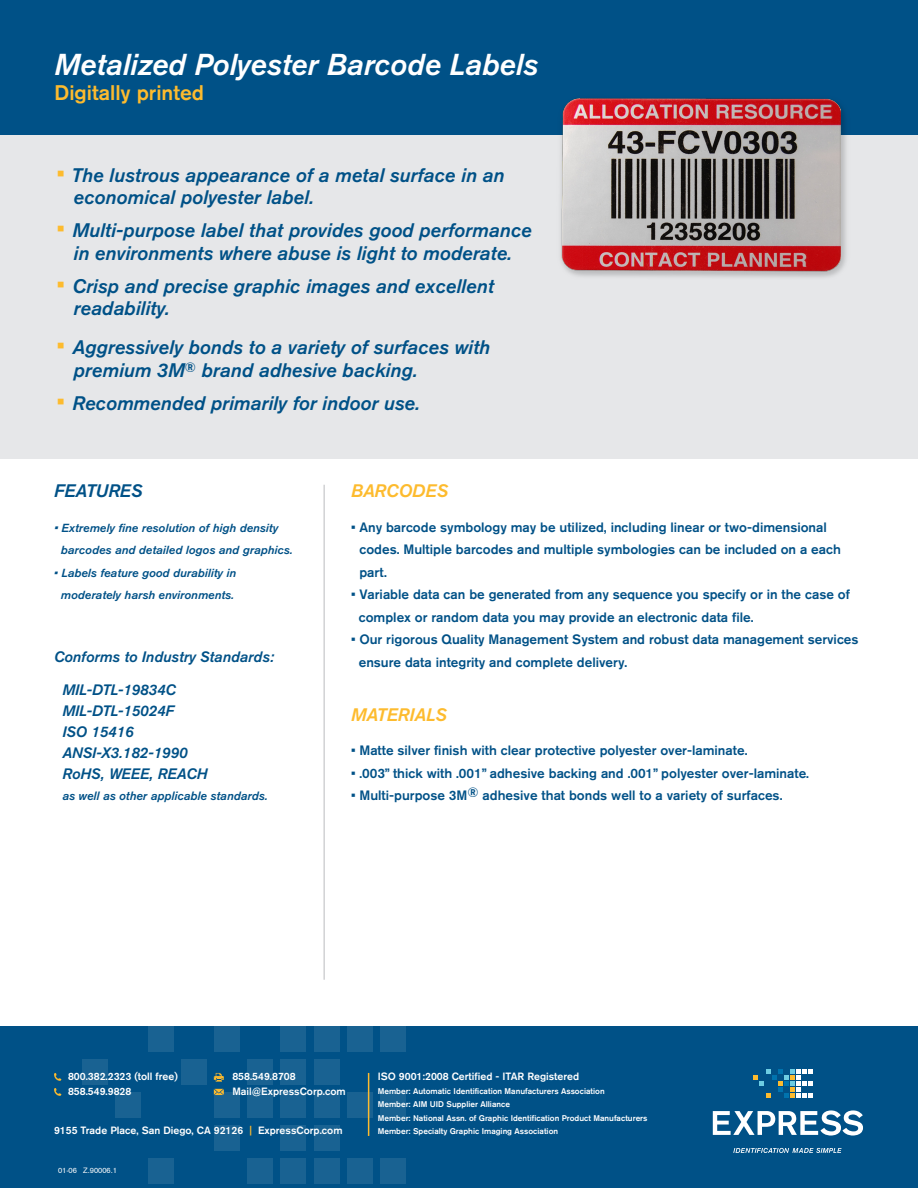
<style>
.page{position:relative;width:918px;height:1188px;background:#fff}
.page>*{position:absolute;margin:0;border:0;box-sizing:border-box;transform-origin:0 0}
.t1{font:italic 30px "Akzidenz Grotesk BQ Med";color:#fff}
.t2{font:500 21px "Akzidenz Grotesk BQ";color:#fdbb2e}
.t3{font:italic 19.5px/22.5px "Akzidenz Grotesk BQ Med";color:#005187}
.t4{font:italic 18px "Akzidenz Grotesk BQ Med";color:#fdbb2e}
.t5{font:italic 18px "Akzidenz Grotesk BQ Med";color:#005187}
.t6{font:italic 15px/21px "Akzidenz Grotesk BQ Med";color:#005187}
.t7{font:500 13.5px/22.5px "Akzidenz Grotesk BQ";color:#005187}
.t8{font:italic 12px "Akzidenz Grotesk BQ Med";color:#005187}
.t9{font:italic 11.7px/22.5px "Akzidenz Grotesk BQ Med";color:#005187}
.t10{font:500 10.5px/15px "Akzidenz Grotesk BQ";color:#fff}
.t11{font:500 8.25px/13.5px "Akzidenz Grotesk BQ";color:#fff}
.t12{font:7.5px "Akzidenz Grotesk";color:#fff}
.s1{font-family:"Akzidenz Grotesk BQ";font-weight:500;font-style:normal;font-size:24px;color:#fdbb2e}
.s2{font-size:12px}
.s3{color:#fdbb2e}
</style>
<div class="page">
<div style="left:0;top:135px;width:918px;height:324px;background:#e6e7e9"></div>
<div style="left:0;top:0;width:918px;height:135px;background:#005187"></div>
<img style="left:560px;top:98px;width:287px;height:180px">
<hr style="left:323px;top:485px;width:2px;height:495px;background:#d1d2d4">
<div style="left:0;top:1026px;width:918px;height:162px;background:#005187"></div>
<div style="left:314px;top:1059px;width:26px;height:26px;background:#196292"></div>
<div style="left:314px;top:1092px;width:26px;height:26px;background:#196292"></div>
<div style="left:314px;top:1125px;width:26px;height:26px;background:#196292"></div>
<div style="left:314px;top:1159px;width:26px;height:25px;background:#196292"></div>
<div style="left:314px;top:1026px;width:26px;height:26px;background:#196292"></div>
<div style="left:280px;top:1059px;width:26px;height:26px;background:#196292"></div>
<div style="left:280px;top:1092px;width:26px;height:26px;background:#196292"></div>
<div style="left:280px;top:1125px;width:26px;height:26px;background:#196292"></div>
<div style="left:280px;top:1159px;width:26px;height:25px;background:#196292"></div>
<div style="left:280px;top:1026px;width:26px;height:26px;background:#196292"></div>
<div style="left:247px;top:1059px;width:26px;height:26px;background:#196292"></div>
<div style="left:247px;top:1092px;width:26px;height:26px;background:#196292"></div>
<div style="left:247px;top:1159px;width:26px;height:25px;background:#196292"></div>
<div style="left:214px;top:1092px;width:26px;height:26px;background:#196292"></div>
<div style="left:214px;top:1125px;width:26px;height:26px;background:#196292"></div>
<div style="left:214px;top:1026px;width:26px;height:26px;background:#196292"></div>
<div style="left:181px;top:1059px;width:26px;height:26px;background:#196292"></div>
<div style="left:148px;top:1159px;width:26px;height:25px;background:#196292"></div>
<div style="left:148px;top:1026px;width:26px;height:26px;background:#196292"></div>
<div style="left:115px;top:1092px;width:26px;height:26px;background:#196292"></div>
<div style="left:82px;top:1059px;width:26px;height:26px;background:#196292"></div>
<svg style="left:347px;top:1092px;width:26px;height:26px"></svg>
<div style="left:347px;top:1159px;width:26px;height:25px;background:#196292"></div>
<div style="left:347px;top:1026px;width:26px;height:26px;background:#196292"></div>
<div style="left:380px;top:1092px;width:26px;height:26px;background:#196292"></div>
<div style="left:380px;top:1159px;width:26px;height:25px;background:#196292"></div>
<div style="left:380px;top:1026px;width:26px;height:26px;background:#196292"></div>
<svg style="left:54px;top:1073px;width:7px;height:8px"></svg>
<svg style="left:54px;top:1088px;width:7px;height:8px"></svg>
<svg style="left:214px;top:1073px;width:10px;height:9px"></svg>
<svg style="left:214px;top:1089px;width:10px;height:6px"></svg>
<svg style="left:733px;top:1148px;width:109px;height:5px"></svg>
<svg style="left:713px;top:1110px;width:150px;height:26px"></svg>
<svg style="left:753px;top:1069px;width:60px;height:29px"></svg>
<hr style="left:368px;top:1073px;width:1px;height:63px;background:#fdbb2e">
<h1 class="t1" style="left:55px;top:47px;width:485px">Metalized Polyester Barcode Labels</h1>
<h2 class="t2" style="left:55px;top:80px;width:151px">Digitally printed</h2>
<h3 class="t3" style="left:74px;top:164px;width:432px;text-indent:-17px"><span class="s1">•</span> The lustrous appearance of a metal surface in an economical polyester label.</h3>
<h3 class="t3" style="left:57px;top:219px;width:476px;text-align:center"><span class="s1">•</span> Multi-purpose label that provides good performance in environments where abuse is light to moderate.</h3>
<h3 class="t3" style="left:74px;top:275px;width:422px;text-indent:-17px"><span class="s1">•</span> Crisp and precise graphic images and excellent readability.</h3>
<h3 class="t3" style="left:74px;top:336px;width:418px;text-indent:-17px"><span class="s1">•</span> Aggressively bonds to a variety of surfaces with premium 3M<sup>®</sup> brand adhesive backing.</h3>
<h3 class="t3" style="left:57px;top:392px;width:365px"><span class="s1">•</span> Recommended primarily for indoor use.</h3>
<h3 class="t5" style="left:54px;top:481px;width:90px">FEATURES</h3>
<p class="t9" style="left:61px;top:517px;width:234px;text-indent:-7px"><span class="s2">•</span> Extremely fine resolution of high density barcodes and detailed logos and graphics.</p>
<p class="t9" style="left:54px;top:562px;width:184px;text-align:center">• Labels feature good durability in moderately harsh environments.</p>
<p class="t6" style="left:54px;top:647px;width:222px">Conforms to Industry Standards:</p>
<p class="t6" style="left:62px;top:680px;width:147px">MIL-DTL-19834C<br>MIL-DTL-15024F<br>ISO 15416<br>ANSI-X3.182-1990<br>RoHS, WEEE, REACH</p>
<p class="t8" style="left:62px;top:789px;width:207px">as well as other applicable standards.</p>
<h3 class="t4" style="left:351px;top:481px;width:98px">BARCODES</h3>
<p class="t7" style="left:359px;top:516px;width:483px;text-indent:-8px">• Any barcode symbology may be utilized, including linear or two-dimensional codes. Multiple barcodes and multiple symbologies can be included on a each part.</p>
<p class="t7" style="left:359px;top:583px;width:493px;text-indent:-8px">• Variable data can be generated from any sequence you specify or in the case of complex or random data you may provide an electronic data file.</p>
<p class="t7" style="left:359px;top:628px;width:501px;text-indent:-8px">• Our rigorous Quality Management System and robust data management services ensure data integrity and complete delivery.</p>
<h3 class="t4" style="left:351px;top:704px;width:97px">MATERIALS</h3>
<p class="t7" style="left:351px;top:739px;width:398px">• Matte silver finish with clear protective polyester over-laminate.</p>
<p class="t7" style="left:351px;top:762px;width:460px">• .003” thick with .001” adhesive backing and .001” polyester over-laminate.</p>
<p class="t7" style="left:351px;top:784px;width:433px">• Multi-purpose 3M® adhesive that bonds well to a variety of surfaces.</p>
<p class="t10" style="left:68px;top:1069px;width:111px">800.382.2323 (toll free)<br>858.549.9828</p>
<p class="t10" style="left:232px;top:1069px;width:115px">858.549.8708<br>Mail@ExpressCorp.com</p>
<p class="t10" style="left:54px;top:1123px;width:290px">9155 Trade Place, San Diego, CA 92126 <span class="s3">|</span> ExpressCorp.com</p>
<p class="t12" style="left:58px;top:1166px;width:60px">01-06 Z.90006.1</p>
<p class="t10" style="left:378px;top:1069px;width:203px">ISO 9001:2008 Certified - ITAR Registered</p>
<p class="t11" style="left:378px;top:1084px;width:271px">Member: Automatic Identification Manufacturers Association<br>Member: AIM UID Supplier Alliance<br>Member: National Assn. of Graphic Identification Product Manufacturers Member: Specialty Graphic Imaging Association</p>
</div>
